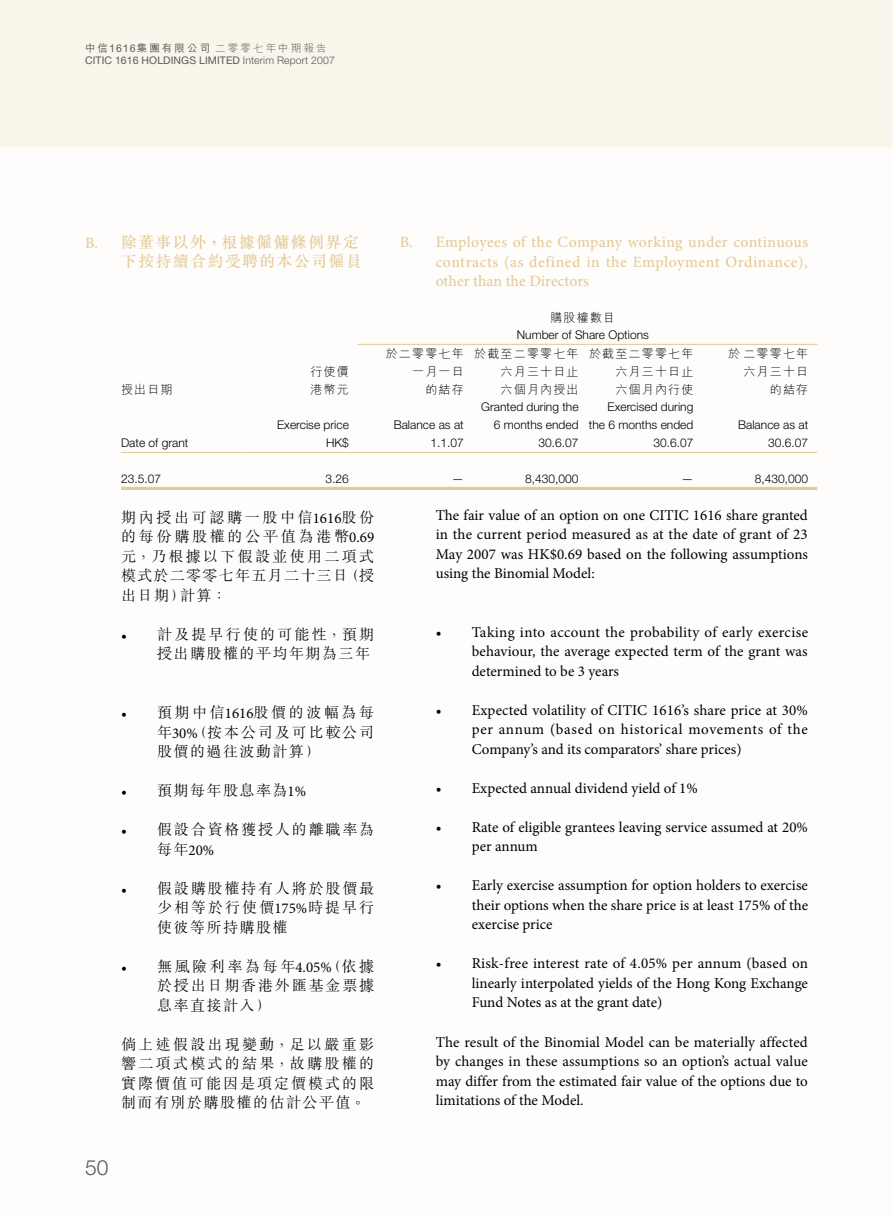
<style>
.page{position:relative;width:893px;height:1217px;background:#fff}
.page>*{position:absolute;margin:0;border:0;box-sizing:border-box;transform-origin:0 0}
.t1{font:300 21px "Helvetica Neue LT Std";color:#595757}
.t2{font:500 15.75px/19.5px "Minion Pro";letter-spacing:.02em;color:#e4cb99;text-align:justify}
.t3{font:15.75px/19.5px "M Sung HK Medium E Ten B5 H";letter-spacing:.1em;color:#e4cb99;text-align:right}
.t4{font:15px/19.5px "Minion Pro";color:#000;text-align:justify}
.t5{font:15px/19.5px "M Sung HK Light E Ten B5 H";letter-spacing:.125em;color:#000;text-align:justify}
.t6{font:15px/19.5px "M Sung HK Light E Ten B5 H";letter-spacing:.1em;color:#000;text-align:right}
.t7{font:300 12px/18px "Helvetica Neue LT Std";color:#000;text-align:right}
.t8{font:12px/18px "M Hei HK Light E Ten B5 H";letter-spacing:.1em;color:#000;text-align:right}
.t9{font:10.5px "Helvetica Neue LT Std";letter-spacing:.01em;color:#595757}
.t10{font:10.5px "M Hei HK Medium E Ten B5 H";letter-spacing:.2em;color:#595757}
.s1{font-family:"M Hei HK Light E Ten B5 H"}
.s2{font-weight:300}
.s3{font-family:"Minion Pro";font-weight:500}
.s4{font-family:"Minion Pro"}
.s5{font-family:"M Sung HK Light E Ten B5 H"}
</style>
<div class="page">
<div style="left:0;top:130px;width:893px;height:1086px;background:#fefdfb"></div>
<div style="left:0;top:0;width:893px;height:146px;background:#faf5eb"></div>
<hr style="left:121px;top:452px;width:122px;height:1px;background:#e4cb99">
<hr style="left:349px;top:452px;width:468px;height:1px;background:#e4cb99">
<hr style="left:243px;top:452px;width:106px;height:1px;background:#e4cb99">
<hr style="left:357px;top:344px;width:460px;height:1px;background:#e4cb99">
<hr style="left:121px;top:487px;width:696px;height:3px;background:#e4cb99">
<p class="t10" style="left:85px;top:44px;width:243px">中信1616集團有限公司 <span class="s1">二零零七年中期報告</span></p>
<p class="t9" style="left:85px;top:56px;width:251px">CITIC 1616 HOLDINGS LIMITED <span class="s2">Interim Report 2007</span></p>
<p class="t3" style="left:85px;top:234px;width:278px"><span class="s3">B.</span> 除董事以外，根據僱傭條例界定下按持續合約受聘的本公司僱員</p>
<p class="t8" style="left:121px;top:382px;width:53px">授出日期</p>
<p class="t8" style="left:311px;top:364px;width:40px;text-align:left">行使價港幣元</p>
<p class="t2" style="left:436px;top:233px;width:374px;text-indent:-36px">B. Employees of the Company working under continuous contracts (as defined in the Employment Ordinance), other than the Directors</p>
<p class="t8" style="left:550px;top:310px;width:66px">購股權數目</p>
<p class="t7" style="left:517px;top:327px;width:134px">Number of Share Options</p>
<p class="t8" style="left:386px;top:346px;width:79px">於二零零七年一月一日<br>的結存</p>
<p class="t8" style="left:501px;top:346px;width:79px;text-align:justify;text-indent:-26px">於截至二零零七年六月三十日止六個月內授出</p>
<p class="t8" style="left:615px;top:346px;width:79px;text-align:justify;text-indent:-26px">於截至二零零七年六月三十日止六個月內行使</p>
<p class="t8" style="left:728px;top:346px;width:82px">於二零零七年六月三十日<br>的結存</p>
<p class="t7" style="left:121px;top:435px;width:69px">Date of grant</p>
<p class="t7" style="left:277px;top:417px;width:73px">Exercise price<br>HK$</p>
<p class="t7" style="left:394px;top:417px;width:72px">Balance as at<br>1.1.07</p>
<p class="t7" style="left:481px;top:399px;width:99px">Granted during the<br>6 months ended<br>30.6.07</p>
<p class="t7" style="left:589px;top:399px;width:106px">Exercised during the 6 months ended<br>30.6.07</p>
<p class="t7" style="left:738px;top:417px;width:72px">Balance as at<br>30.6.07</p>
<p class="t7" style="left:121px;top:471px;width:42px">23.5.07</p>
<p class="t7" style="left:326px;top:471px;width:25px">3.26</p>
<p class="t7" style="left:452px;top:471px;width:13px">—</p>
<p class="t7" style="left:525px;top:471px;width:55px">8,430,000</p>
<p class="t7" style="left:681px;top:471px;width:13px">—</p>
<p class="t7" style="left:755px;top:471px;width:55px">8,430,000</p>
<p class="t5" style="left:121px;top:509px;width:255px">期內授出可認購一股中信<span class="s4">1616</span>股份的每份購股權的公平值為港幣<span class="s4">0.69</span>元，乃根據以下假設並使用二項式模式於二零零七年五月二十三日（授出日期）計算：</p>
<p class="t6" style="left:121px;top:626px;width:255px"><span class="s4">•</span> 計及提早行使的可能性，預期授出購股權的平均年期為三年</p>
<p class="t4" style="left:436px;top:506px;width:374px">The fair value of an option on one CITIC 1616 share granted in the current period measured as at the date of grant of 23<br>May 2007 was HK$0.69 based on the following assumptions using the Binomial Model:</p>
<p class="t4" style="left:472px;top:623px;width:338px;text-indent:-36px">• Taking into account the probability of early exercise behaviour, the average expected term of the grant was determined to be 3 years</p>
<p class="t4" style="left:472px;top:701px;width:338px;text-indent:-36px">• Expected volatility of CITIC 1616’s share price at 30% per annum (based on historical movements of the Company’s and its comparators’ share prices)</p>
<p class="t4" style="left:436px;top:779px;width:264px">• Expected annual dividend yield of 1%</p>
<p class="t4" style="left:472px;top:818px;width:338px;text-indent:-36px">• Rate of eligible grantees leaving service assumed at 20% per annum</p>
<p class="t4" style="left:472px;top:876px;width:338px;text-indent:-36px">• Early exercise assumption for option holders to exercise their options when the share price is at least 175% of the exercise price</p>
<p class="t4" style="left:472px;top:954px;width:338px;text-indent:-36px">• Risk-free interest rate of 4.05% per annum (based on linearly interpolated yields of the Hong Kong Exchange Fund Notes as at the grant date)</p>
<p class="t4" style="left:436px;top:1032px;width:374px">The result of the Binomial Model can be materially affected by changes in these assumptions so an option’s actual value may differ from the estimated fair value of the options due to limitations of the Model.</p>
<p class="t5" style="left:157px;top:704px;width:219px;text-indent:-36px"><span class="s4">•</span> 預期中信<span class="s4">1616</span>股價的波幅為每年<span class="s4">30%</span>（按本公司及可比較公司股價的過往波動計算）</p>
<p class="t6" style="left:121px;top:782px;width:187px"><span class="s4">•</span> 預期每年股息率為<span class="s4">1%</span></p>
<p class="t5" style="left:121px;top:821px;width:255px"><span class="s4">•</span> 假設合資格獲授人的離職率為</p>
<p class="t4" style="left:157px;top:841px;width:59px"><span class="s5">每年</span>20%</p>
<p class="t5" style="left:157px;top:880px;width:219px;text-indent:-36px"><span class="s4">•</span> 假設購股權持有人將於股價最少相等於行使價<span class="s4">175%</span>時提早行使彼等所持購股權</p>
<p class="t5" style="left:157px;top:958px;width:219px;text-indent:-36px"><span class="s4">•</span> 無風險利率為每年<span class="s4">4.05%</span>（依據於授出日期香港外匯基金票據息率直接計入）</p>
<p class="t5" style="left:121px;top:1036px;width:255px">倘上述假設出現變動，足以嚴重影響二項式模式的結果，故購股權的實際價值可能因是項定價模式的限制而有別於購股權的估計公平值。</p>
<h1 class="t1" style="left:85px;top:1159px;width:25px">50</h1>
</div>
